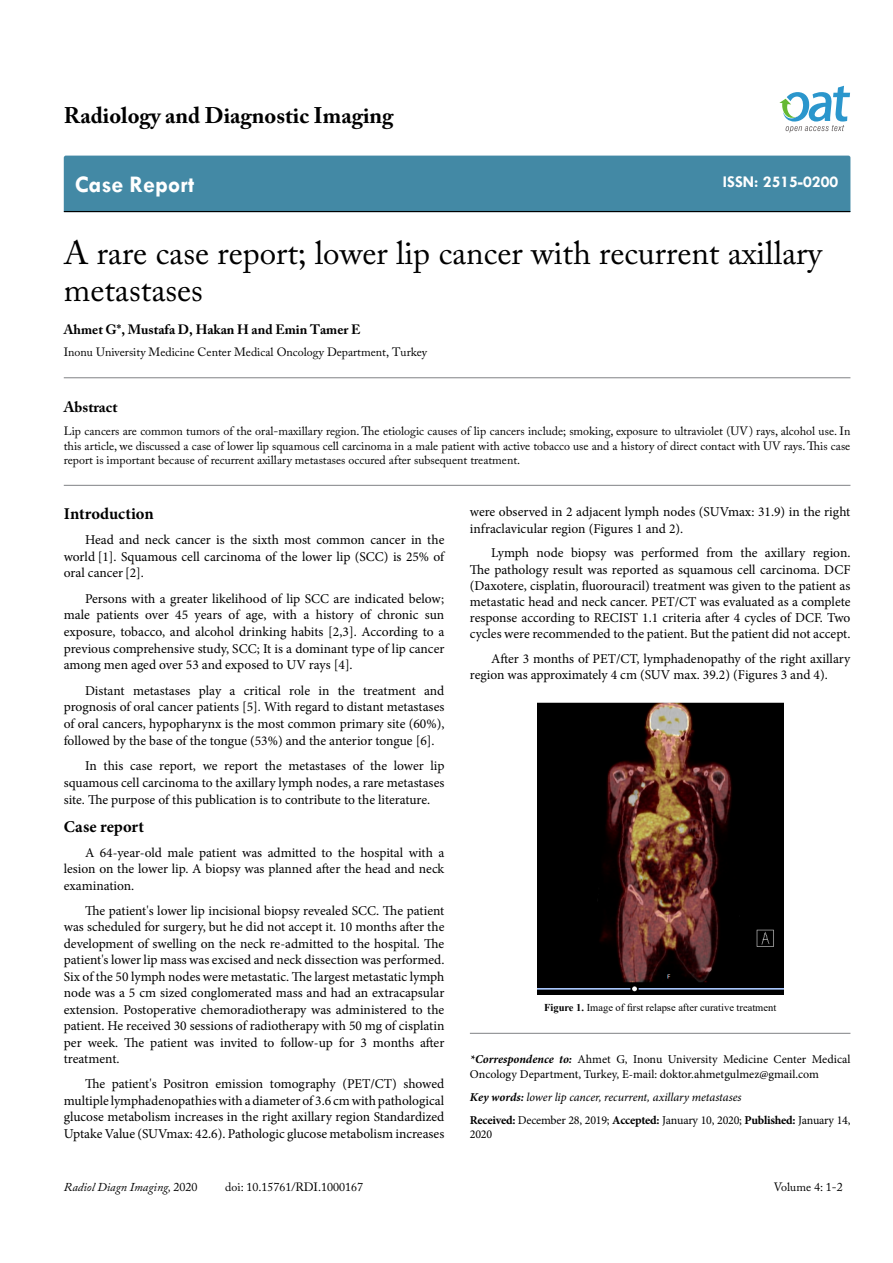
<style>
.page{position:relative;width:893px;height:1263px;background:#fff}
.page>*{position:absolute;margin:0;border:0;box-sizing:border-box;transform-origin:0 0}
.t1{font:33px/37.5px "Adobe Caslon Pro";color:#000}
.t2{font:700 24px "Tw Cen";color:#fff}
.t3{font:700 22.5px "Adobe Caslon Pro";color:#000}
.t4{font:700 16.5px "Minion Pro";letter-spacing:.005em;color:#000}
.t5{font:700 16.5px "Tw Cen";color:#fff}
.t6{font:700 15px "Adobe Caslon Pro";color:#000}
.t7{font:13.5px/16.5px "Minion Pro";color:#000;text-align:justify}
.t8{font:700 13.5px "Adobe Caslon Pro";color:#000}
.t9{font:12px/14.4px "Adobe Caslon Pro";color:#000;text-align:justify}
.t10{font:12px/14.4px "Minion Pro";color:#000}
.t11{font:italic 12px/23px "Minion Pro";letter-spacing:-.005em;color:#000}
.t12{font:italic 12px "Adobe Caslon Pro";color:#000}
.t13{font:10.5px "Times New Roman";color:#000}
.s1{font-weight:700}
.s2{font-weight:700;font-style:italic}
.s3{font-weight:700;font-style:normal}
.s4{font-style:normal}
</style>
<div class="page">
<div style="left:64px;top:156px;width:786px;height:55px;background:#4389a5"></div>
<hr style="left:64px;top:211px;width:786px;height:1px;background:#000">
<svg style="left:779px;top:86px;width:71px;height:47px"></svg>
<hr style="left:470px;top:1033px;width:380px;height:1px;background:#808285">
<hr style="left:64px;top:485px;width:786px;height:1px;background:#808285">
<hr style="left:64px;top:377px;width:786px;height:1px;background:#808285">
<img style="left:537px;top:703px;width:246px;height:292px">
<h3 class="t3" style="left:64px;top:102px;width:331px">Radiology and Diagnostic Imaging</h3>
<h2 class="t2" style="left:75px;top:170px;width:121px">Case Report</h2>
<p class="t5" style="left:723px;top:172px;width:117px">ISSN: 2515-0200</p>
<h1 class="t1" style="left:64px;top:233px;width:760px">A rare case report; lower lip cancer with recurrent axillary metastases</h1>
<p class="t8" style="left:64px;top:322px;width:298px">Ahmet G*, Mustafa D, Hakan H and Emin Tamer E</p>
<p class="t9" style="left:64px;top:345px;width:365px">Inonu University Medicine Center Medical Oncology Department, Turkey</p>
<p class="t6" style="left:64px;top:398px;width:55px">Abstract</p>
<p class="t9" style="left:64px;top:424px;width:788px">Lip cancers are common tumors of the oral-maxillary region. The etiologic causes of lip cancers include; smoking, exposure to ultraviolet (UV) rays, alcohol use. In this article, we discussed a case of lower lip squamous cell carcinoma in a male patient with active tobacco use and a history of direct contact with UV rays. This case report is important because of recurrent axillary metastases occured after subsequent treatment.</p>
<p class="t4" style="left:64px;top:502px;width:91px">Introduction</p>
<p class="t7" style="left:64px;top:531px;width:382px;text-indent:21px">Head and neck cancer is the sixth most common cancer in the world [1]. Squamous cell carcinoma of the lower lip (SCC) is 25% of oral cancer[2].</p>
<p class="t7" style="left:64px;top:590px;width:382px;text-indent:21px">Persons with a greater likelihood of lip SCC are indicated below; male patients over 45 years of age, with a history of chronic sun exposure, tobacco, and alcohol drinking habits [2,3]. According to a previous comprehensive study, SCC; It is a dominant type of lip cancer among men aged over 53 and exposed to UV rays [4].</p>
<p class="t7" style="left:64px;top:682px;width:382px;text-indent:21px">Distant metastases play a critical role in the treatment and prognosis of oral cancer patients [5]. With regard to distant metastases of oral cancers, hypopharynx is the most common primary site (60%), followed by the base of the tongue (53%) and the anterior tongue [6].</p>
<p class="t7" style="left:64px;top:757px;width:382px;text-indent:21px">In this case report, we report the metastases of the lower lip squamous cell carcinoma to the axillary lymph nodes, a rare metastases site. The purpose of this publication is to contribute to the literature.</p>
<p class="t4" style="left:64px;top:815px;width:82px">Case report</p>
<p class="t7" style="left:64px;top:844px;width:382px;text-indent:21px">A 64-year-old male patient was admitted to the hospital with a lesion on the lower lip. A biopsy was planned after the head and neck examination.</p>
<p class="t7" style="left:64px;top:902px;width:382px;text-indent:21px">The patient's lower lip incisional biopsy revealed SCC. The patient was scheduled for surgery, but he did not accept it. 10 months after the development of swelling on the neck re-admitted to the hospital. The patient's lower lip mass was excised and neck dissection was performed.<br>Six of the 50 lymph nodes were metastatic. The largest metastatic lymph node was a 5 cm sized conglomerated mass and had an extracapsular extension. Postoperative chemoradiotherapy was administered to the patient. He received 30 sessions of radiotherapy with 50 mg of cisplatin per week. The patient was invited to follow-up for 3 months after treatment.</p>
<p class="t7" style="left:64px;top:1076px;width:382px;text-indent:21px">The patient's Positron emission tomography (PET/CT) showed multiple lymphadenopathies with a diameter of 3.6 cm with pathological glucose metabolism increases in the right axillary region Standardized Uptake Value (SUVmax: 42.6). Pathologic glucose metabolism increases</p>
<p class="t7" style="left:470px;top:504px;width:382px">were observed in 2 adjacent lymph nodes (SUVmax: 31.9) in the right infraclavicular region (Figures 1 and 2).</p>
<p class="t7" style="left:470px;top:545px;width:382px;text-indent:21px">Lymph node biopsy was performed from the axillary region.<br>The pathology result was reported as squamous cell carcinoma. DCF (Daxotere, cisplatin, fluorouracil) treatment was given to the patient as metastatic head and neck cancer. PET/CT was evaluated as a complete response according to RECIST 1.1 criteria after 4 cycles of DCF. Two cycles were recommended to the patient. But the patient did not accept.</p>
<p class="t7" style="left:470px;top:651px;width:382px;text-indent:21px">After 3 months of PET/CT, lymphadenopathy of the right axillary region was approximately 4 cm (SUV max. 39.2) (Figures 3 and 4).</p>
<p class="t13" style="left:544px;top:999px;width:234px"><span class="s1">Figure 1.</span> Image of first relapse after curative treatment</p>
<p class="t10" style="left:470px;top:1052px;width:382px"><span class="s2">*Correspondence to:</span> Ahmet G, Inonu University Medicine Center Medical<br>Oncology Department, Turkey, E-mail: doktor.ahmetgulmez@gmail.com</p>
<p class="t11" style="left:470px;top:1085px;width:382px"><span class="s1">Key words:</span> lower lip cancer, recurrent, axillary metastases<br><span class="s3">Received:</span> <span class="s4">December 28, 2019;</span> <span class="s3">Accepted:</span> <span class="s4">January 10, 2020;</span> <span class="s3">Published:</span> <span class="s4">January 14,</span></p>
<p class="t10" style="left:470px;top:1127px;width:24px">2020</p>
<p class="t12" style="left:64px;top:1180px;width:135px">Radiol Diagn Imaging, <span class="s4">2020</span></p>
<p class="t9" style="left:225px;top:1180px;width:139px">doi: 10.15761/RDI.1000167</p>
<p class="t9" style="left:774px;top:1180px;width:71px">Volume 4: 1-2</p>
</div>
